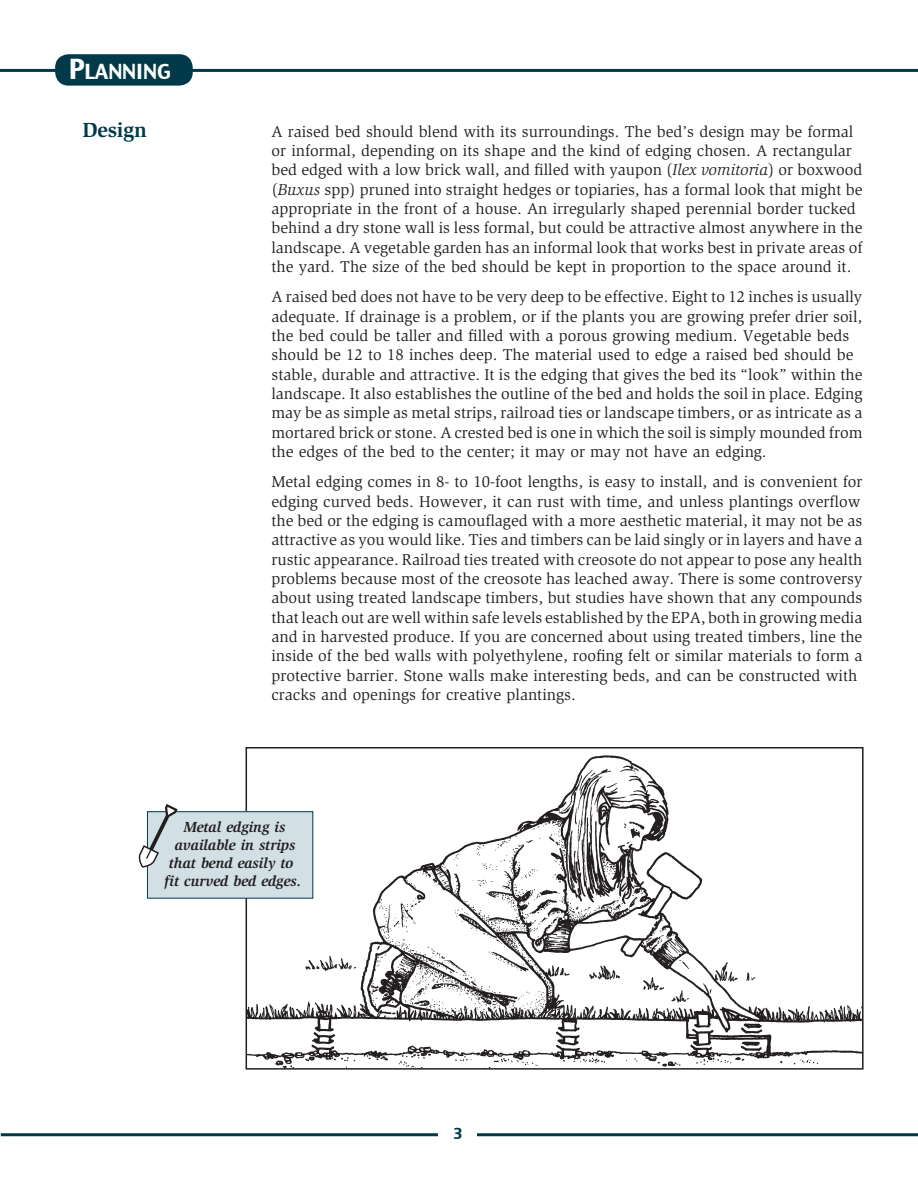
<style>
.page{position:relative;width:918px;height:1188px;background:#fff}
.page>*{position:absolute;margin:0;border:0;box-sizing:border-box;transform-origin:0 0}
.bold{font:700 21px "Slimbach";letter-spacing:-.01em;color:#003a49}
.captions{font:20.25px "Charcoal CY";letter-spacing:-.015em;color:#fff}
.captions-2{font:16.2px/19.4px "Slimbach";color:#231f20}
.real_captions{font:italic 700 15px/18px "Slimbach";letter-spacing:-.01em;color:#231f20;text-align:center}
.t1{font:15px "Charcoal CY";color:#003a49}
.s1{font-size:27px}
.s2{font-style:italic}
</style>
<div class="page">
<hr style="left:1px;top:1133px;width:917px;height:3px;background:#003a49">
<hr style="left:0;top:69px;width:918px;height:3px;background:#003a49">
<img style="left:249px;top:755px;width:612px;height:312px">
<div style="left:246px;top:747px;width:618px;height:323px;border:2px solid #231f20"></div>
<div style="left:55px;top:54px;width:138px;height:32px;background:#003a49;border-radius:13px"></div>
<div style="left:147px;top:812px;width:166px;height:86px;background:#d2e0e6"></div>
<div style="left:147px;top:811px;width:166px;height:88px;border:1px solid #003a49"></div>
<svg style="left:138px;top:804px;width:40px;height:64px"></svg>
<div style="left:439px;top:1122px;width:38px;height:64px;background:#fff"></div>
<p class="captions" style="left:69px;top:59px;width:102px"><span class="s1">P</span>LANNING</p>
<p class="bold" style="left:82px;top:118px;width:66px">Design</p>
<p class="captions-2" style="left:271px;top:122px;width:593px">A raised bed should blend with its surroundings. The bed’s design may be formal or informal, depending on its shape and the kind of edging chosen. A rectangular bed edged with a low brick wall, and filled with yaupon (<span class="s2">Ilex vomitoria</span>) or boxwood (<span class="s2">Buxus</span> spp) pruned into straight hedges or topiaries, has a formal look that might be appropriate in the front of a house. An irregularly shaped perennial border tucked behind a dry stone wall is less formal, but could be attractive almost anywhere in the landscape. A vegetable garden has an informal look that works best in private areas of the yard. The size of the bed should be kept in proportion to the space around it.</p>
<p class="captions-2" style="left:271px;top:287px;width:592px">A raised bed does not have to be very deep to be effective. Eight to 12 inches is usually adequate. If drainage is a problem, or if the plants you are growing prefer drier soil, the bed could be taller and filled with a porous growing medium. Vegetable beds should be 12 to 18 inches deep. The material used to edge a raised bed should be stable, durable and attractive. It is the edging that gives the bed its “look” within the landscape. It also establishes the outline of the bed and holds the soil in place. Edging may be as simple as metal strips, railroad ties or landscape timbers, or as intricate as a mortared brick or stone. A crested bed is one in which the soil is simply mounded from the edges of the bed to the center; it may or may not have an edging.</p>
<p class="captions-2" style="left:271px;top:472px;width:593px">Metal edging comes in 8- to 10-foot lengths, is easy to install, and is convenient for edging curved beds. However, it can rust with time, and unless plantings overflow the bed or the edging is camouflaged with a more aesthetic material, it may not be as attractive as you would like. Ties and timbers can be laid singly or in layers and have a rustic appearance. Railroad ties treated with creosote do not appear to pose any health problems because most of the creosote has leached away. There is some controversy about using treated landscape timbers, but studies have shown that any compounds that leach out are well within safe levels established by the EPA, both in growing media and in harvested produce. If you are concerned about using treated timbers, line the inside of the bed walls with polyethylene, roofing felt or similar materials to form a protective barrier. Stone walls make interesting beds, and can be constructed with cracks and openings for creative plantings.</p>
<p class="real_captions" style="left:164px;top:818px;width:139px">Metal edging is available in strips that bend easily to fit curved bed edges.</p>
<p class="t1" style="left:453px;top:1124px;width:10px">3</p>
</div>
